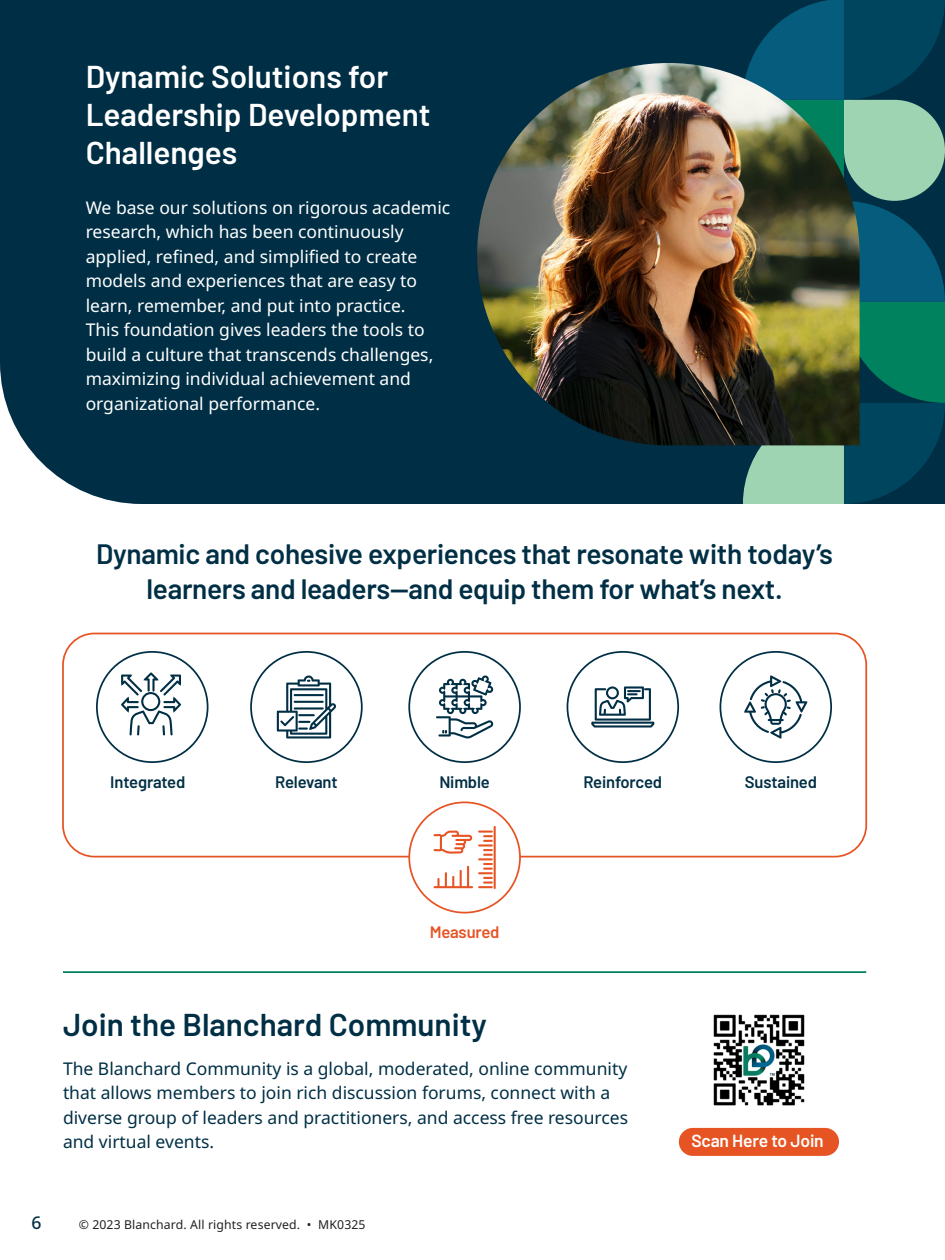
<style>
.page{position:relative;width:945px;height:1260px;background:#fff}
.page>*{position:absolute;margin:0;border:0;box-sizing:border-box;transform-origin:0 0}
.Authors{font:600 31.5px/38.5px "Barlow";color:#fff}
.Authors-2{font:600 31.5px "Barlow";color:#002f45}
.t1{font:600 28px/35px "Barlow";letter-spacing:-.01em;color:#002f45;text-align:center}
.Authors-3{font:17.5px/24.5px "Noto Sans";color:#fff}
.Authors-4{font:17.5px/24.5px "Noto Sans";color:#002f45}
.Authors-5{font:600 17.5px "Barlow";letter-spacing:-.01em;color:#fff}
.t2{font:500 17.5px "Noto Sans";color:#002f45}
.t3{font:600 16.62px "Barlow";letter-spacing:-.01em;color:#002f45}
.t4{font:600 16.62px "Barlow";letter-spacing:-.01em;color:#e75424}
.t5{font:12.25px "Noto Sans";letter-spacing:.01em;color:#231f20}
</style>
<div class="page">
<div style="left:0;top:0;width:945px;height:504px;background:#002f45"></div>
<svg style="left:0;top:365px;width:139px;height:139px"></svg>
<hr style="left:63px;top:971px;width:803px;height:2px;background:#00825e">
<img style="left:713px;top:1014px;width:92px;height:92px">
<div style="left:679px;top:1128px;width:160px;height:28px;background:#e75424;border-radius:14px"></div>
<svg style="left:121px;top:672px;width:60px;height:64px"></svg>
<div style="left:96px;top:651px;width:112px;height:112px;border:2px solid #002f45;border-radius:50%"></div>
<svg style="left:277px;top:676px;width:59px;height:63px"></svg>
<hr style="left:294px;top:701px;width:30px;height:2px;background:#002f45">
<hr style="left:294px;top:707px;width:30px;height:3px;background:#002f45">
<div style="left:250px;top:651px;width:113px;height:112px;border:2px solid #002f45;border-radius:50%"></div>
<svg style="left:436px;top:675px;width:58px;height:63px"></svg>
<div style="left:408px;top:651px;width:113px;height:112px;border:2px solid #002f45;border-radius:50%"></div>
<svg style="left:591px;top:686px;width:63px;height:42px"></svg>
<div style="left:567px;top:651px;width:112px;height:112px;border:2px solid #002f45;border-radius:50%"></div>
<svg style="left:744px;top:675px;width:64px;height:64px"></svg>
<div style="left:720px;top:651px;width:112px;height:112px;border:2px solid #002f45;border-radius:50%"></div>
<div style="left:62px;top:633px;width:805px;height:225px;border:2px solid #e75424;border-radius:32px"></div>
<div style="left:409px;top:802px;width:111px;height:111px;background:#fff;border-radius:50%"></div>
<svg style="left:434px;top:831px;width:59px;height:57px"></svg>
<hr style="left:494px;top:826px;width:2px;height:63px;background:#e75424">
<div style="left:408px;top:802px;width:113px;height:112px;border:2px solid #e75424;border-radius:50%"></div>
<svg style="left:743px;top:0;width:202px;height:504px"></svg>
<img style="left:477px;top:63px;width:383px;height:382px">
<p class="Authors" style="left:86px;top:54px;width:346px">Dynamic Solutions for<br>Leadership Development<br>Challenges</p>
<p class="Authors-3" style="left:86px;top:195px;width:366px">We base our solutions on rigorous academic research, which has been continuously applied, refined, and simplified to create models and experiences that are easy to learn, remember, and put into practice.<br>This foundation gives leaders the tools to build a culture that transcends challenges, maximizing individual achievement and organizational performance.</p>
<p class="t1" style="left:96px;top:534px;width:739px">Dynamic and cohesive experiences that resonate with today’s learners and leaders—and equip them for what’s next.</p>
<p class="t3" style="left:110px;top:769px;width:77px">Integrated</p>
<p class="t3" style="left:275px;top:769px;width:64px">Relevant</p>
<p class="t3" style="left:439px;top:769px;width:52px">Nimble</p>
<p class="t3" style="left:583px;top:769px;width:80px">Reinforced</p>
<p class="t3" style="left:745px;top:769px;width:74px">Sustained</p>
<p class="t4" style="left:430px;top:920px;width:71px">Measured</p>
<p class="Authors-2" style="left:63px;top:1002px;width:425px">Join the Blanchard Community</p>
<p class="Authors-4" style="left:63px;top:1056px;width:567px">The Blanchard Community is a global, moderated, online community that allows members to join rich discussion forums, connect with a diverse group of leaders and practitioners, and access free resources and virtual events.</p>
<p class="t2" style="left:32px;top:1212px;width:12px">6</p>
<p class="t5" style="left:79px;top:1217px;width:288px">© 2023 Blanchard. All rights reserved. • MK0325</p>
<p class="Authors-5" style="left:691px;top:1128px;width:134px">Scan Here to Join</p>
</div>
